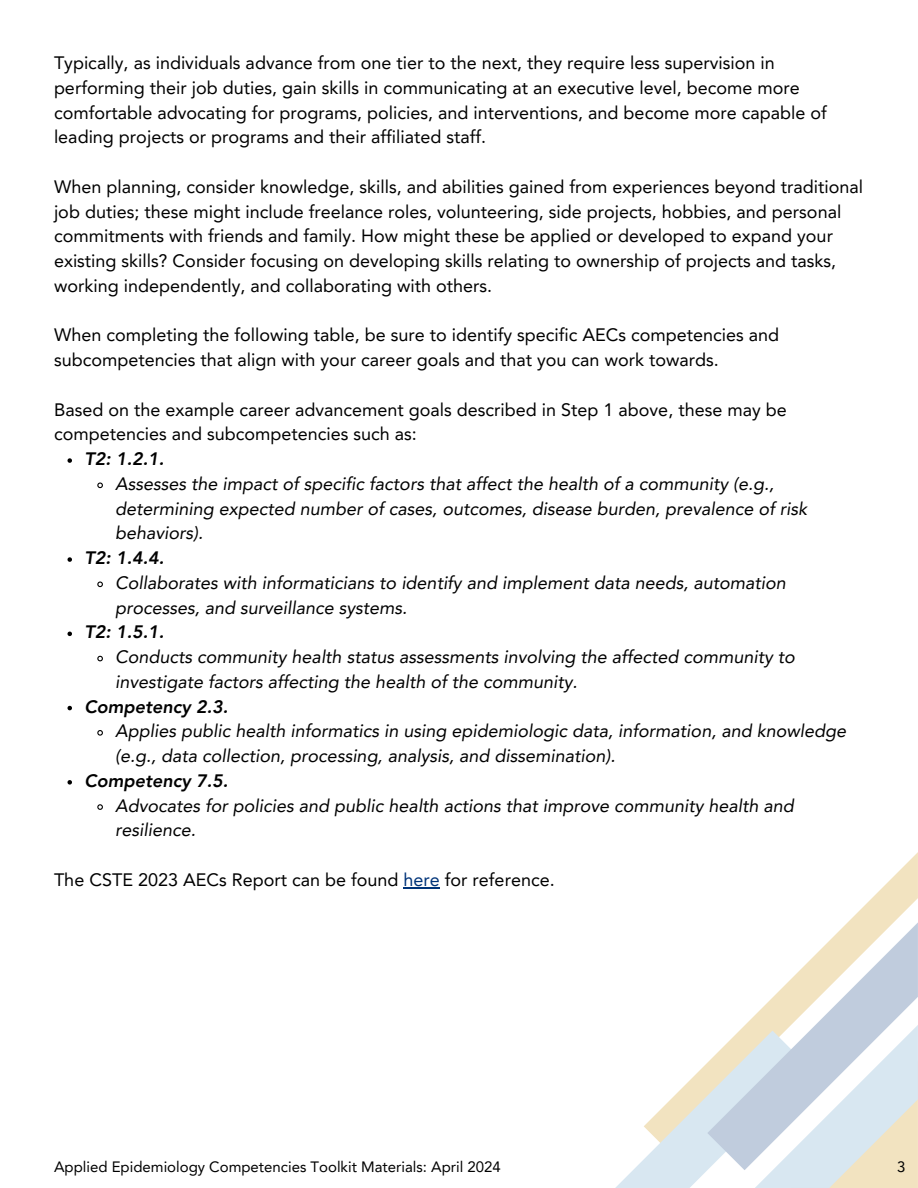
<style>
.page{position:relative;width:918px;height:1188px;background:#fff}
.page>*{position:absolute;margin:0;border:0;box-sizing:border-box;transform-origin:0 0}
.t1{font:18px/24.8px "Avenir LT Pro";color:#000}
.t2{font:italic 18px/24.8px "Avenir LT Pro";color:#000}
.t3{font:italic 800 18px "Avenir LT Pro";color:#000}
.t4{font:15px "Avenir LT Pro";color:#000}
.s1{color:#003479}
</style>
<div class="page">
<svg style="left:848px;top:852px;width:70px;height:70px"></svg>
<svg style="left:615px;top:1063px;width:303px;height:125px"></svg>
<svg style="left:707px;top:922px;width:211px;height:248px"></svg>
<svg style="left:68px;top:458px;width:4px;height:5px"></svg>
<svg style="left:97px;top:482px;width:6px;height:7px"></svg>
<svg style="left:68px;top:557px;width:4px;height:5px"></svg>
<svg style="left:97px;top:581px;width:6px;height:7px"></svg>
<svg style="left:68px;top:632px;width:4px;height:4px"></svg>
<svg style="left:97px;top:655px;width:6px;height:7px"></svg>
<svg style="left:68px;top:706px;width:4px;height:4px"></svg>
<svg style="left:97px;top:730px;width:6px;height:6px"></svg>
<svg style="left:68px;top:780px;width:4px;height:5px"></svg>
<svg style="left:97px;top:804px;width:6px;height:6px"></svg>
<hr style="left:404px;top:887px;width:36px;height:1px;background:#003479">
<p class="t1" style="left:54px;top:52px;width:774px">Typically, as individuals advance from one tier to the next, they require less supervision in performing their job duties, gain skills in communicating at an executive level, become more comfortable advocating for programs, policies, and interventions, and become more capable of leading projects or programs and their affiliated staff.</p>
<p class="t1" style="left:54px;top:176px;width:811px">When planning, consider knowledge, skills, and abilities gained from experiences beyond traditional job duties; these might include freelance roles, volunteering, side projects, hobbies, and personal commitments with friends and family. How might these be applied or developed to expand your existing skills? Consider focusing on developing skills relating to ownership of projects and tasks, working independently, and collaborating with others.</p>
<p class="t1" style="left:54px;top:324px;width:727px">When completing the following table, be sure to identify specific AECs competencies and subcompetencies that align with your career goals and that you can work towards.</p>
<p class="t1" style="left:54px;top:399px;width:734px">Based on the example career advancement goals described in Step 1 above, these may be competencies and subcompetencies such as:</p>
<p class="t3" style="left:85px;top:451px;width:81px">T2: 1.2.1.</p>
<p class="t2" style="left:115px;top:473px;width:694px">Assesses the impact of specific factors that affect the health of a community (e.g., determining expected number of cases, outcomes, disease burden, prevalence of risk behaviors).</p>
<p class="t3" style="left:85px;top:550px;width:81px">T2: 1.4.4.</p>
<p class="t2" style="left:115px;top:572px;width:672px">Collaborates with informaticians to identify and implement data needs, automation processes, and surveillance systems.</p>
<p class="t3" style="left:85px;top:625px;width:81px">T2: 1.5.1.</p>
<p class="t2" style="left:115px;top:646px;width:681px">Conducts community health status assessments involving the affected community to investigate factors affecting the health of the community.</p>
<p class="t3" style="left:85px;top:699px;width:145px">Competency 2.3.</p>
<p class="t2" style="left:115px;top:720px;width:732px">Applies public health informatics in using epidemiologic data, information, and knowledge (e.g., data collection, processing, analysis, and dissemination).</p>
<p class="t3" style="left:85px;top:773px;width:145px">Competency 7.5.</p>
<p class="t2" style="left:115px;top:795px;width:680px">Advocates for policies and public health actions that improve community health and resilience.</p>
<p class="t1" style="left:54px;top:869px;width:502px">The CSTE 2023 AECs Report can be found <span class="s1">here</span> for reference.</p>
<p class="t4" style="left:54px;top:1161px;width:448px">Applied Epidemiology Competencies Toolkit Materials: April 2024</p>
<p class="t4" style="left:897px;top:1161px;width:10px">3</p>
</div>
